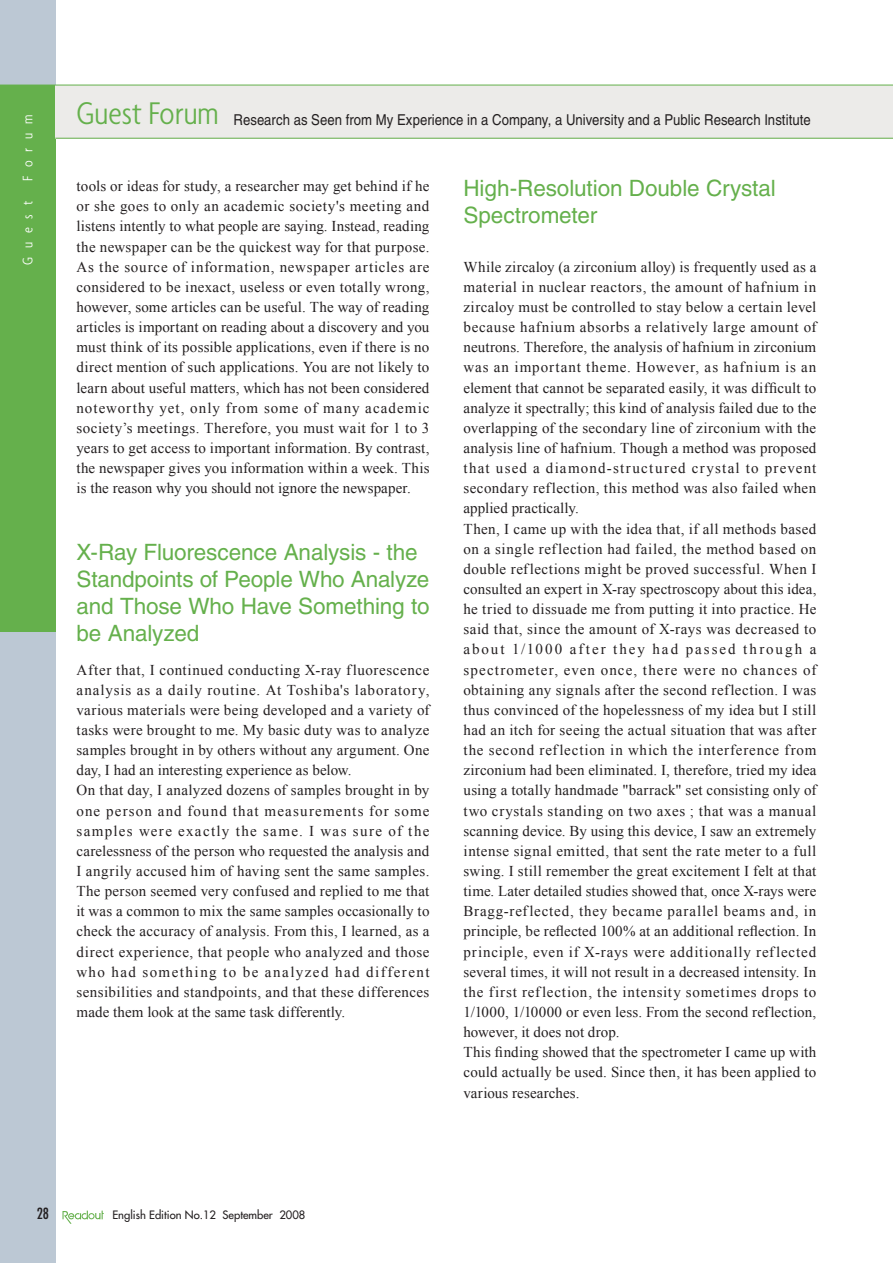
<style>
.page{position:relative;width:893px;height:1263px;background:#fff}
.page>*{position:absolute;margin:0;border:0;box-sizing:border-box;transform-origin:0 0}
.t1{font:300 condensed 33.9px "Agenda";color:#65b04c}
.t2{font:22.5px/27px "Helvetica";letter-spacing:-.005em;color:#65b04c}
.t3{font:15px/20.1px "Times New Roman";letter-spacing:.025em;color:#231f20}
.t4{font:15px "Helvetica";letter-spacing:.005em;color:#231f20;scale:.88 1}
.t5{font:300 condensed 15px "Agenda";letter-spacing:.58em;color:#fff}
.t6{font:condensed 15px "Futura";color:#231f20}
.t7{font:11.25px "Futura";color:#231f20}
</style>
<div class="page">
<div style="left:0;top:0;width:55px;height:1263px;background:#bcc8d4"></div>
<div style="left:0;top:85px;width:55px;height:546px;background:#65b04c"></div>
<svg style="left:63px;top:1210px;width:41px;height:14px"></svg>
<div style="left:55px;top:85px;width:838px;height:53px;background:#ecebe9"></div>
<hr style="left:0;top:85px;width:893px;height:1px;background:#65b04c">
<hr style="left:55px;top:138px;width:838px;height:1px;background:#65b04c">
<p class="t5" style="left:19px;top:181px;width:67px;rotate:-90deg">Forum</p>
<p class="t5" style="left:19px;top:265px;width:65px;rotate:-90deg">Guest</p>
<h1 class="t1" style="left:77px;top:94px;width:144px">Guest Forum</h1>
<p class="t4" style="left:234px;top:111px;width:657px">Research as Seen from My Experience in a Company, a University and a Public Research Institute</p>
<p class="t3" style="left:77px;top:176px;width:354px;text-align:justify">tools or ideas for study, a researcher may get behind if he or she goes to only an academic society's meeting and listens intently to what people are saying. Instead, reading the newspaper can be the quickest way for that purpose.<br>As the source of information, newspaper articles are considered to be inexact, useless or even totally wrong, however, some articles can be useful. The way of reading articles is important on reading about a discovery and you must think of its possible applications, even if there is no direct mention of such applications. You are not likely to learn about useful matters, which has not been considered noteworthy yet, only from some of many academic society’s meetings. Therefore, you must wait for 1 to 3 years to get access to important information. By contrast, the newspaper gives you information within a week. This is the reason why you should not ignore the newspaper.</p>
<h2 class="t2" style="left:77px;top:538px;width:354px">X-Ray Fluorescence Analysis - the<br>Standpoints of People Who Analyze and Those Who Have Something to be Analyzed</h2>
<p class="t3" style="left:77px;top:659px;width:354px">After that, I continued conducting X-ray fluorescence analysis as a daily routine. At Toshiba's laboratory, various materials were being developed and a variety of tasks were brought to me. My basic duty was to analyze samples brought in by others without any argument. One day, I had an interesting experience as below.<br>On that day, I analyzed dozens of samples brought in by one person and found that measurements for some samples were exactly the same. I was sure of the carelessness of the person who requested the analysis and I angrily accused him of having sent the same samples.<br>The person seemed very confused and replied to me that it was a common to mix the same samples occasionally to check the accuracy of analysis. From this, I learned, as a direct experience, that people who analyzed and those who had something to be analyzed had different sensibilities and standpoints, and that these differences made them look at the same task differently.</p>
<h2 class="t2" style="left:463px;top:175px;width:314px">High-Resolution Double Crystal<br>Spectrometer</h2>
<p class="t3" style="left:463px;top:256px;width:354px">While zircaloy (a zirconium alloy) is frequently used as a material in nuclear reactors, the amount of hafnium in zircaloy must be controlled to stay below a certain level because hafnium absorbs a relatively large amount of neutrons. Therefore, the analysis of hafnium in zirconium was an important theme. However, as hafnium is an element that cannot be separated easily, it was difficult to analyze it spectrally; this kind of analysis failed due to the overlapping of the secondary line of zirconium with the analysis line of hafnium. Though a method was proposed that used a diamond-structured crystal to prevent secondary reflection, this method was also failed when applied practically.<br>Then, I came up with the idea that, if all methods based on a single reflection had failed, the method based on double reflections might be proved successful. When I consulted an expert in X-ray spectroscopy about this idea, he tried to dissuade me from putting it into practice. He said that, since the amount of X-rays was decreased to about 1/1000 after they had passed through a spectrometer, even once, there were no chances of obtaining any signals after the second reflection. I was thus convinced of the hopelessness of my idea but I still had an itch for seeing the actual situation that was after the second reflection in which the interference from zirconium had been eliminated. I, therefore, tried my idea using a totally handmade "barrack" set consisting only of two crystals standing on two axes ; that was a manual scanning device. By using this device, I saw an extremely intense signal emitted, that sent the rate meter to a full swing. I still remember the great excitement I felt at that time. Later detailed studies showed that, once X-rays were Bragg-reflected, they became parallel beams and, in principle, be reflected 100% at an additional reflection. In principle, even if X-rays were additionally reflected several times, it will not result in a decreased intensity. In the first reflection, the intensity sometimes drops to 1/1000, 1/10000 or even less. From the second reflection, however, it does not drop.<br>This finding showed that the spectrometer I came up with could actually be used. Since then, it has been applied to various researches.</p>
<p class="t6" style="left:37px;top:1204px;width:14px">28</p>
<p class="t7" style="left:112px;top:1208px;width:195px">English Edition No.12 September 2008</p>
</div>
